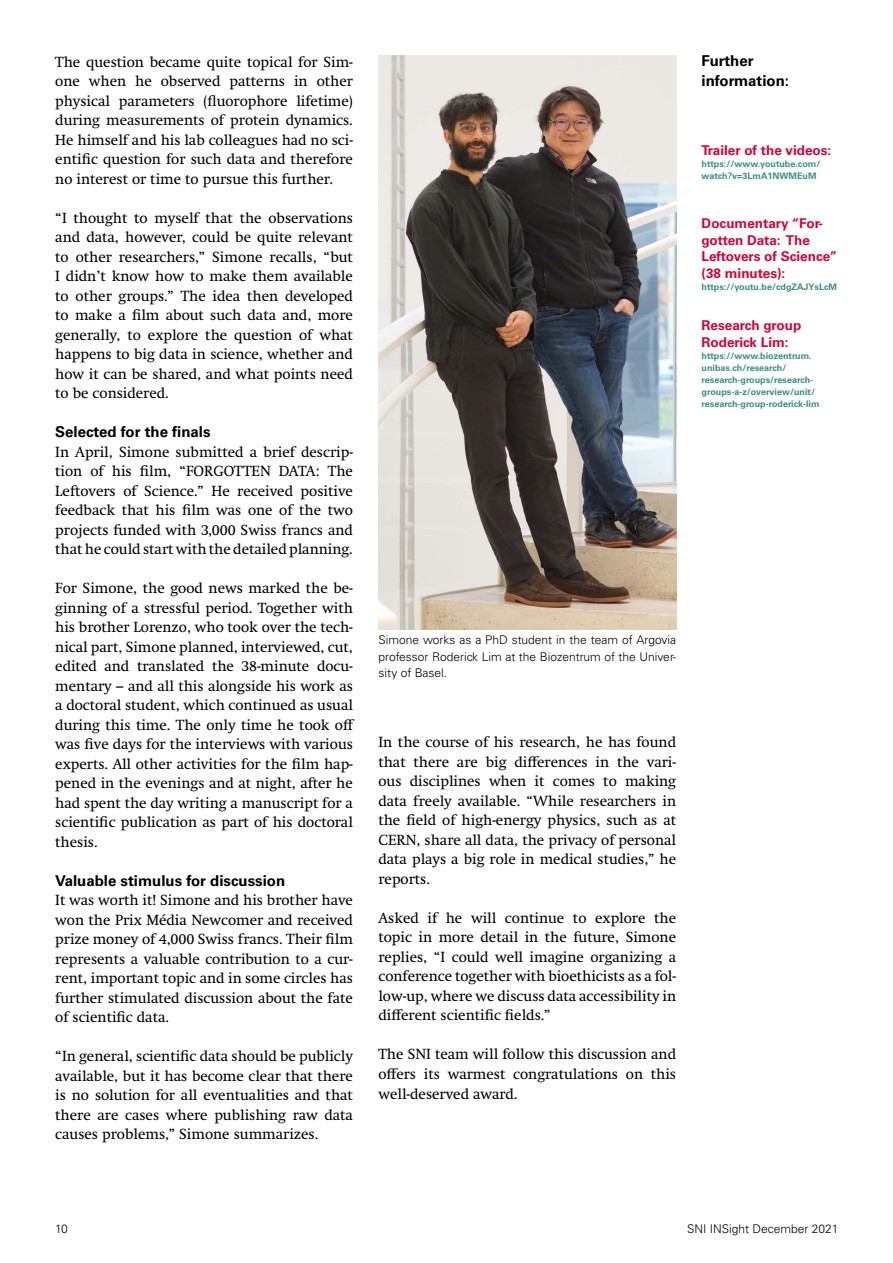
<style>
.page{position:relative;width:893px;height:1263px;background:#fff}
.page>*{position:absolute;margin:0;border:0;box-sizing:border-box;transform-origin:0 0}
.t1{font:15px/19.5px "Swift Neue LT Pro";color:#000;text-align:justify}
.t2{font:700 15px/19.5px "Univers LT Std";color:#000}
.t3{font:700 13.5px/16.5px "Univers LT Std";color:#d20537}
.t4{font:300 12px/16.5px "Univers LT Std";color:#000;text-align:justify}
.t5{font:700 9px/12px "Univers LT Std";color:#3b8f81}
</style>
<div class="page">
<img style="left:378px;top:55px;width:298px;height:574px">
<p class="t1" style="left:55px;top:52px;width:299px">The question became quite topical for Sim&shy;one when he observed patterns in other physical parameters (fluorophore lifetime) during measurements of protein dynamics.<br>He himself and his lab colleagues had no sci&shy;entific question for such data and therefore no interest or time to pursue this further.</p>
<p class="t1" style="left:55px;top:208px;width:299px">“I thought to myself that the observations and data, however, could be quite relevant to other researchers,” Simone recalls, “but I didn’t know how to make them available to other groups.” The idea then developed to make a film about such data and, more generally, to explore the question of what happens to big data in science, whether and how it can be shared, and what points need to be considered.</p>
<p class="t2" style="left:55px;top:422px;width:157px">Selected for the finals</p>
<p class="t1" style="left:55px;top:442px;width:299px">In April, Simone submitted a brief descrip&shy;tion of his film, “FORGOTTEN DATA: The Leftovers of Science.” He received positive feedback that his film was one of the two projects funded with 3,000 Swiss francs and that he could start with the detailed planning.</p>
<p class="t1" style="left:55px;top:578px;width:301px">For Simone, the good news marked the be&shy;ginning of a stressful period. Together with his brother Lorenzo, who took over the tech&shy;nical part, Simone planned, interviewed, cut, edited and translated the 38-minute docu&shy;mentary – and all this alongside his work as a doctoral student, which continued as usual during this time. The only time he took off was five days for the interviews with various experts. All other activities for the film hap&shy;pened in the evenings and at night, after he had spent the day writing a manuscript for a scientific publication as part of his doctoral thesis.</p>
<p class="t2" style="left:55px;top:871px;width:231px">Valuable stimulus for discussion</p>
<p class="t1" style="left:55px;top:890px;width:299px">It was worth it! Simone and his brother have won the Prix Média Newcomer and received prize money of 4,000 Swiss francs. Their film represents a valuable contribution to a cur&shy;rent, important topic and in some circles has further stimulated discussion about the fate of scientific data.</p>
<p class="t1" style="left:55px;top:1046px;width:299px">“In general, scientific data should be publicly available, but it has become clear that there is no solution for all eventualities and that there are cases where publishing raw data causes problems,” Simone summarizes.</p>
<p class="t4" style="left:378px;top:632px;width:299px">Simone works as a PhD student in the team of Argovia professor Roderick Lim at the Biozentrum of the Univer&shy;sity of Basel.</p>
<p class="t1" style="left:378px;top:732px;width:299px">In the course of his research, he has found that there are big differences in the vari&shy;ous disciplines when it comes to making data freely available. “While researchers in the field of high-energy physics, such as at CERN, share all data, the privacy of personal data plays a big role in medical studies,” he reports.</p>
<p class="t1" style="left:378px;top:908px;width:299px">Asked if he will continue to explore the topic in more detail in the future, Simone replies, “I could well imagine organizing a conference together with bioethicists as a fol&shy;low-up, where we discuss data accessibility in different scientific fields.”</p>
<p class="t1" style="left:378px;top:1044px;width:299px">The SNI team will follow this discussion and offers its warmest congratulations on this well-deserved award.</p>
<p class="t2" style="left:702px;top:51px;width:89px">Further information:</p>
<p class="t3" style="left:702px;top:142px;width:131px">Trailer of the videos:</p>
<p class="t5" style="left:702px;top:158px;width:120px">https://www.youtube.com/ watch?v=3LmA1NWMEuM</p>
<p class="t3" style="left:702px;top:215px;width:137px">Documentary “For&shy;gotten Data: The<br>Leftovers of Science” (38 minutes):</p>
<p class="t5" style="left:702px;top:281px;width:137px">https://youtu.be/cdgZAJYsLcM</p>
<p class="t3" style="left:702px;top:317px;width:101px">Research group<br>Roderick Lim:</p>
<p class="t5" style="left:702px;top:350px;width:119px">https://www.biozentrum. unibas.ch/research/ research-groups/research&shy;groups-a-z/overview/unit/ research-group-roderick-lim</p>
<p class="t4" style="left:55px;top:1221px;width:14px">10</p>
<p class="t4" style="left:687px;top:1221px;width:153px">SNI INSight December 2021</p>
</div>
